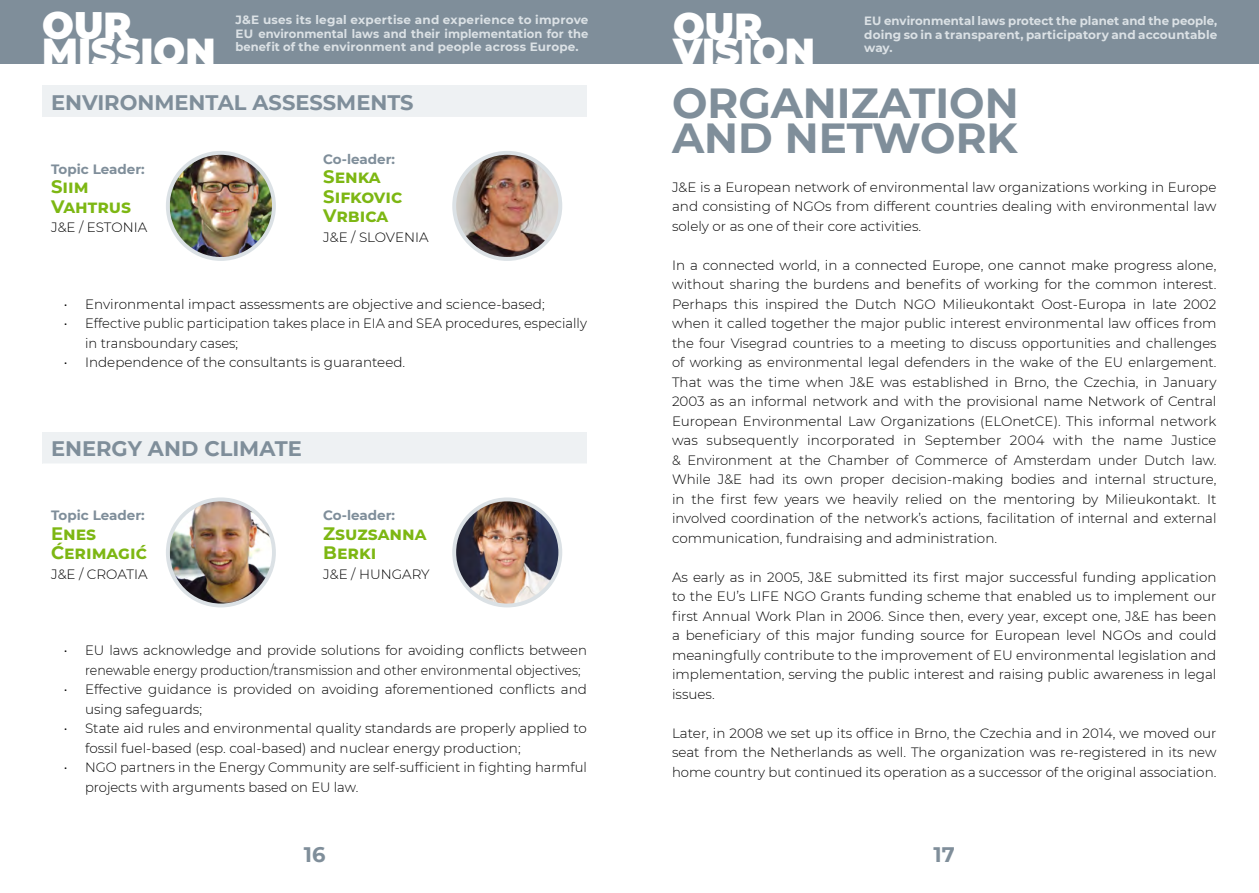
<style>
.page{position:relative;width:1259px;height:893px;background:#fff}
.page>*{position:absolute;margin:0;border:0;box-sizing:border-box;transform-origin:0 0}
.PK{font:700 42px "Montserrat";color:#7f8e9a}
.t1{font:900 37.5px "Montserrat";color:#fff}
.Default{font:700 21px "Montserrat";color:#7f8e9a}
.Default-2{font:700 18px/19.5px "Montserrat";color:#7db713}
.Default-3{font:300 13.5px/19.5px "Montserrat";color:#000}
.Default-4{font:700 13.5px "Montserrat";color:#7f8e9a}
.t2{font:700 12px/13.5px "Montserrat";letter-spacing:.005em;color:#dbe1e5}
</style>
<div class="page">
<div style="left:0;top:0;width:1259px;height:64px;background:#7f8e9a"></div>
<div style="left:43px;top:85px;width:544px;height:32px;background:#eef1f3"></div>
<svg style="left:166px;top:151px;width:396px;height:110px"></svg>
<img style="left:169px;top:153px;width:103px;height:106px">
<div style="left:166px;top:151px;width:110px;height:110px;border:4px solid #dbe1e5;border-radius:50%"></div>
<img style="left:454px;top:153px;width:106px;height:106px;border-radius:53px">
<div style="left:452px;top:151px;width:110px;height:110px;border:4px solid #dbe1e5;border-radius:50%"></div>
<div style="left:43px;top:432px;width:544px;height:31px;background:#eef1f3"></div>
<svg style="left:166px;top:502px;width:396px;height:106px"></svg>
<img style="left:169px;top:502px;width:103px;height:103px">
<div style="left:166px;top:497px;width:110px;height:110px;border:4px solid #dbe1e5;border-radius:50%"></div>
<img style="left:454px;top:499px;width:106px;height:106px;border-radius:53px">
<div style="left:452px;top:497px;width:110px;height:110px;border:4px solid #dbe1e5;border-radius:50%"></div>
<h2 class="t1" style="left:42px;top:-2px;width:91px">OUR</h2>
<h2 class="t1" style="left:42px;top:23px;width:175px">MISSION</h2>
<p class="t2" style="left:235px;top:13px;width:354px;text-align:justify">J&amp;E uses its legal expertise and experience to improve EU environmental laws and their implementation for the benefit of the environment and people across Europe.</p>
<p class="Default" style="left:51px;top:87px;width:364px">ENVIRONMENTAL ASSESSMENTS</p>
<p class="Default-4" style="left:51px;top:159px;width:95px">Topic Leader:</p>
<p class="Default-2" style="left:51px;top:176px;width:39px">Siim</p>
<p class="Default-2" style="left:51px;top:195px;width:82px">Vahtrus</p>
<p class="Default-3" style="left:51px;top:217px;width:98px">J&amp;E / ESTONIA</p>
<p class="Default-4" style="left:323px;top:149px;width:73px">Co-leader:</p>
<p class="Default-2" style="left:323px;top:166px;width:58px">Senka</p>
<p class="Default-2" style="left:323px;top:186px;width:81px">Sifkovic</p>
<p class="Default-2" style="left:323px;top:205px;width:66px">Vrbica</p>
<p class="Default-3" style="left:323px;top:227px;width:107px">J&amp;E / SLOVENIA</p>
<p class="Default-3" style="left:64px;top:294px;width:482px">• Environmental impact assessments are objective and science-based;</p>
<p class="Default-3" style="left:85px;top:313px;width:503px;text-indent:-21px">• Effective public participation takes place in EIA and SEA procedures, especially in transboundary cases;</p>
<p class="Default-3" style="left:64px;top:352px;width:343px">• Independence of the consultants is guaranteed.</p>
<p class="Default" style="left:51px;top:434px;width:252px">ENERGY AND CLIMATE</p>
<p class="Default-4" style="left:51px;top:506px;width:95px">Topic Leader:</p>
<p class="Default-2" style="left:51px;top:523px;width:97px">Enes<br>Ćerimagić</p>
<p class="Default-3" style="left:51px;top:564px;width:98px">J&amp;E / CROATIA</p>
<p class="Default-4" style="left:323px;top:506px;width:73px">Co-leader:</p>
<p class="Default-2" style="left:323px;top:523px;width:104px">Zsuzsanna<br>Berki</p>
<p class="Default-3" style="left:323px;top:564px;width:108px">J&amp;E / HUNGARY</p>
<p class="Default-3" style="left:85px;top:640px;width:503px;text-indent:-21px">• EU laws acknowledge and provide solutions for avoiding conflicts between renewable energy production/transmission and other environmental objectives;</p>
<p class="Default-3" style="left:85px;top:679px;width:503px;text-indent:-21px">• Effective guidance is provided on avoiding aforementioned conflicts and using safeguards;</p>
<p class="Default-3" style="left:85px;top:718px;width:503px;text-indent:-21px">• State aid rules and environmental quality standards are properly applied to fossil fuel-based (esp. coal-based) and nuclear energy production;</p>
<p class="Default-3" style="left:85px;top:757px;width:503px;text-indent:-21px">• NGO partners in the Energy Community are self-sufficient in fighting harmful projects with arguments based on EU law.</p>
<h2 class="t1" style="left:673px;top:-2px;width:91px">OUR</h2>
<h2 class="t1" style="left:673px;top:24px;width:143px">VISION</h2>
<p class="t2" style="left:864px;top:40px;width:30px">way.</p>
<p class="t2" style="left:864px;top:13px;width:354px">EU environmental laws protect the planet and the people, doing so in a transparent, participatory and accountable</p>
<p class="PK" style="left:672px;top:73px;width:348px">ORGANIZATION</p>
<p class="PK" style="left:672px;top:108px;width:347px">AND NETWORK</p>
<p class="Default-3" style="left:672px;top:177px;width:546px;text-align:justify">J&amp;E is a European network of environmental law organizations working in Europe and consisting of NGOs from different countries dealing with environmental law solely or as one of their core activities.</p>
<p class="Default-3" style="left:672px;top:255px;width:546px;text-align:justify">In a connected world, in a connected Europe, one cannot make progress alone, without sharing the burdens and benefits of working for the common interest.<br>Perhaps this inspired the Dutch NGO Milieukontakt Oost-Europa in late 2002 when it called together the major public interest environmental law offices from the four Visegrad countries to a meeting to discuss opportunities and challenges of working as environmental legal defenders in the wake of the EU enlargement.<br>That was the time when J&amp;E was established in Brno, the Czechia, in January 2003 as an informal network and with the provisional name Network of Central European Environmental Law Organizations (ELOnetCE). This informal network was subsequently incorporated in September 2004 with the name Justice &amp; Environment at the Chamber of Commerce of Amsterdam under Dutch law.<br>While J&amp;E had its own proper decision-making bodies and internal structure, in the first few years we heavily relied on the mentoring by Milieukontakt. It involved coordination of the network’s actions, facilitation of internal and external communication, fundraising and administration.</p>
<p class="Default-3" style="left:672px;top:567px;width:546px;text-align:justify">As early as in 2005, J&amp;E submitted its first major successful funding application to the EU’s LIFE NGO Grants funding scheme that enabled us to implement our first Annual Work Plan in 2006. Since then, every year, except one, J&amp;E has been a beneficiary of this major funding source for European level NGOs and could meaningfully contribute to the improvement of EU environmental legislation and implementation, serving the public interest and raising public awareness in legal issues.</p>
<p class="Default-3" style="left:672px;top:723px;width:546px;text-align:justify">Later, in 2008 we set up its office in Brno, the Czechia and in 2014, we moved our seat from the Netherlands as well. The organization was re-registered in its new home country but continued its operation as a successor of the original association.</p>
<h3 class="Default" style="left:304px;top:840px;width:23px">16</h3>
<h3 class="Default" style="left:933px;top:840px;width:23px">17</h3>
</div>
